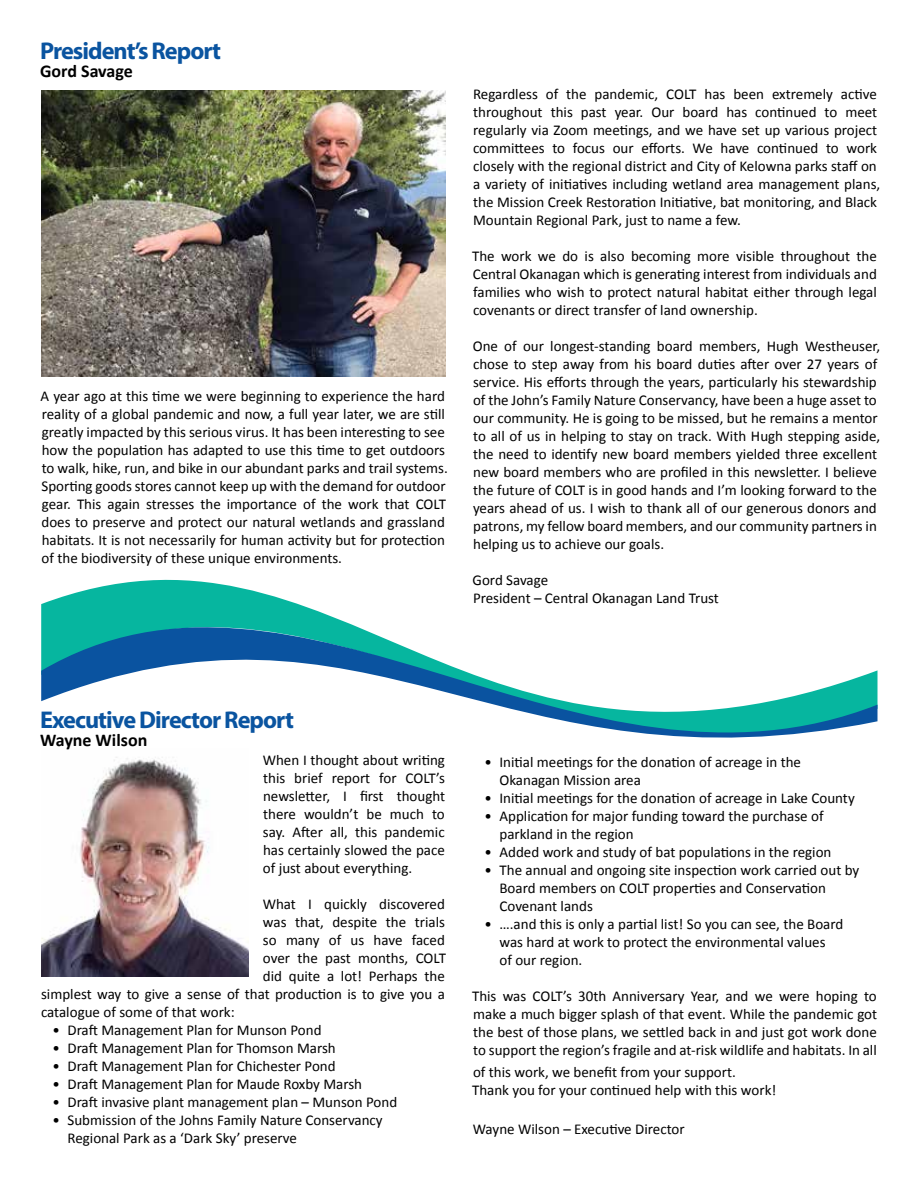
<style>
.page{position:relative;width:918px;height:1188px;background:#fff}
.page>*{position:absolute;margin:0;border:0;box-sizing:border-box;transform-origin:0 0}
.t1{font:700 24.3px "Myriad Pro";letter-spacing:-.04em;color:#0a54a0}
.t2{font:700 18px "Calibri";color:#000}
.t3{font:15px/18px "Calibri";color:#000}
</style>
<div class="page">
<img style="left:41px;top:91px;width:405px;height:285px">
<img style="left:42px;top:825px;width:207px;height:152px">
<svg style="left:41px;top:579px;width:837px;height:243px"></svg>
<h1 class="t1" style="left:40px;top:35px;width:183px">President’s Report</h1>
<p class="t2" style="left:40px;top:59px;width:94px">Gord Savage</p>
<p class="t3" style="left:41px;top:387px;width:409px">A year ago at this time we were beginning to experience the hard reality of a global pandemic and now, a full year later, we are still greatly impacted by this serious virus. It has been interesting to see how the population has adapted to use this time to get outdoors to walk, hike, run, and bike in our abundant parks and trail systems.<br>Sporting goods stores cannot keep up with the demand for outdoor gear. This again stresses the importance of the work that COLT does to preserve and protect our natural wetlands and grassland habitats. It is not necessarily for human activity but for protection of the biodiversity of these unique environments.</p>
<p class="t3" style="left:473px;top:85px;width:409px">Regardless of the pandemic, COLT has been extremely active throughout this past year. Our board has continued to meet regularly via Zoom meetings, and we have set up various project committees to focus our efforts. We have continued to work closely with the regional district and City of Kelowna parks staff on a variety of initiatives including wetland area management plans, the Mission Creek Restoration Initiative, bat monitoring, and Black Mountain Regional Park, just to name a few.</p>
<p class="t3" style="left:472px;top:247px;width:406px;text-align:justify">The work we do is also becoming more visible throughout the Central Okanagan which is generating interest from individuals and families who wish to protect natural habitat either through legal covenants or direct transfer of land ownership.</p>
<p class="t3" style="left:473px;top:337px;width:409px">One of our longest-standing board members, Hugh Westheuser, chose to step away from his board duties after over 27 years of service. His efforts through the years, particularly his stewardship of the John’s Family Nature Conservancy, have been a huge asset to our community. He is going to be missed, but he remains a mentor to all of us in helping to stay on track. With Hugh stepping aside, the need to identify new board members yielded three excellent new board members who are profiled in this newsletter. I believe the future of COLT is in good hands and I’m looking forward to the years ahead of us. I wish to thank all of our generous donors and patrons, my fellow board members, and our community partners in helping us to achieve our goals.</p>
<p class="t3" style="left:473px;top:571px;width:248px">Gord Savage<br>President – Central Okanagan Land Trust</p>
<h1 class="t1" style="left:40px;top:704px;width:255px">Executive Director Report</h1>
<p class="t2" style="left:40px;top:727px;width:109px">Wayne Wilson</p>
<p class="t3" style="left:263px;top:750px;width:184px;text-align:justify">When I thought about writing this brief report for COLT’s newsletter, I first thought there wouldn’t be much to say. After all, this pandemic has certainly slowed the pace of just about everything.</p>
<p class="t3" style="left:263px;top:894px;width:184px">What I quickly discovered</p>
<p class="t3" style="left:263px;top:912px;width:184px">was that, despite the trials</p>
<p class="t3" style="left:263px;top:930px;width:183px">so many of us have faced</p>
<p class="t3" style="left:263px;top:948px;width:185px">over the past months, COLT</p>
<p class="t3" style="left:263px;top:966px;width:184px">did quite a lot! Perhaps the</p>
<p class="t3" style="left:41px;top:984px;width:405px">simplest way to give a sense of that production is to give you a</p>
<p class="t3" style="left:41px;top:1002px;width:195px">catalogue of some of that work:</p>
<p class="t3" style="left:53px;top:1020px;width:271px">• Draft Management Plan for Munson Pond</p>
<p class="t3" style="left:53px;top:1038px;width:285px">• Draft Management Plan for Thomson Marsh</p>
<p class="t3" style="left:53px;top:1056px;width:285px">• Draft Management Plan for Chichester Pond</p>
<p class="t3" style="left:53px;top:1074px;width:311px">• Draft Management Plan for Maude Roxby Marsh</p>
<p class="t3" style="left:53px;top:1092px;width:346px">• Draft invasive plant management plan – Munson Pond</p>
<p class="t3" style="left:68px;top:1110px;width:317px;text-indent:-15px">• Submission of the Johns Family Nature Conservancy<br>Regional Park as a ‘Dark Sky’ preserve</p>
<p class="t3" style="left:500px;top:753px;width:303px;text-indent:-15px">• Initial meetings for the donation of acreage in the<br>Okanagan Mission area</p>
<p class="t3" style="left:485px;top:789px;width:372px">• Initial meetings for the donation of acreage in Lake County</p>
<p class="t3" style="left:500px;top:807px;width:326px;text-indent:-15px">• Application for major funding toward the purchase of parkland in the region</p>
<p class="t3" style="left:485px;top:843px;width:349px">• Added work and study of bat populations in the region</p>
<p class="t3" style="left:500px;top:861px;width:361px;text-indent:-15px">• The annual and ongoing site inspection work carried out by<br>Board members on COLT properties and Conservation<br>Covenant lands</p>
<p class="t3" style="left:500px;top:915px;width:345px;text-indent:-15px">• ….and this is only a partial list! So you can see, the Board was hard at work to protect the environmental values<br>of our region.</p>
<p class="t3" style="left:472px;top:987px;width:407px;text-align:justify">This was COLT’s 30th Anniversary Year, and we were hoping to make a much bigger splash of that event. While the pandemic got the best of those plans, we settled back in and just got work done to support the region’s fragile and at-risk wildlife and habitats. In all</p>
<p class="t3" style="left:472px;top:1063px;width:306px">of this work, we benefit from your support.<br>Thank you for your continued help with this work!</p>
<p class="t3" style="left:473px;top:1120px;width:213px">Wayne Wilson – Executive Director</p>
</div>
